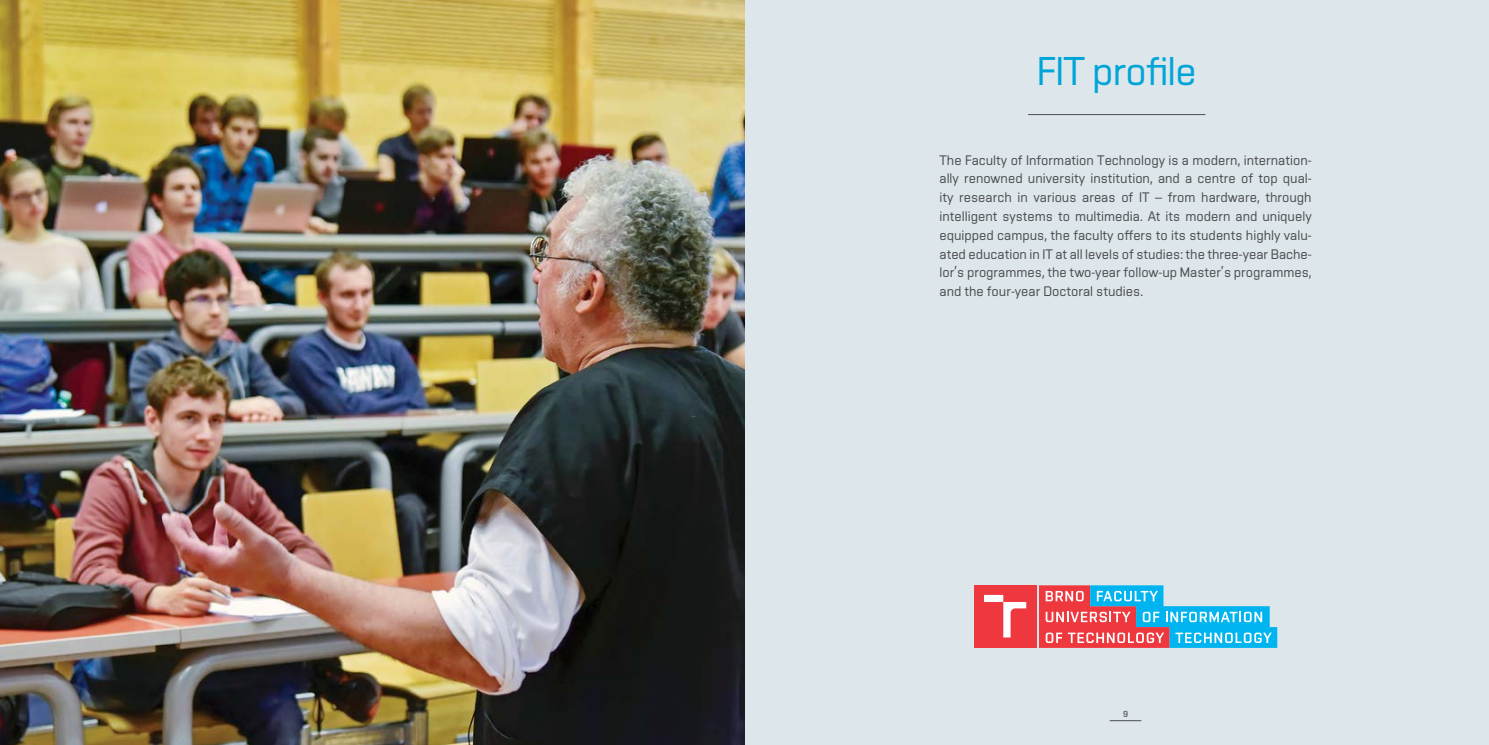
<style>
.page{position:relative;width:1489px;height:745px;background:#fff}
.page>*{position:absolute;margin:0;border:0;box-sizing:border-box;transform-origin:0 0}
.t1{font:40px "Vafle Light VUT";letter-spacing:-.02em;color:#00a5d8}
.t2{font:13.75px/18.8px "Vafle Light VUT";color:#4d4d4f;text-align:justify}
.t3{font:8.75px "Vafle VUT";color:#606163}
</style>
<div class="page">
<div style="left:744px;top:0;width:744px;height:744px;background:#dce6eb"></div>
<img style="left:0;top:0;width:744px;height:744px">
<hr style="left:1028px;top:114px;width:177px;height:1px;background:#4d4d4f">
<hr style="left:1109px;top:720px;width:32px;height:1px;background:#4d4d4f">
<div style="left:973px;top:585px;width:63px;height:62px;background:#ef373e"></div>
<svg style="left:1039px;top:585px;width:238px;height:62px"></svg>
<svg style="left:984px;top:594px;width:42px;height:43px"></svg>
<h1 class="t1" style="left:1036px;top:48px;width:161px">FIT profile</h1>
<p class="t2" style="left:939px;top:150px;width:374px">The Faculty of Information Technology is a modern, internation&shy;ally renowned university institution, and a centre of top qual&shy;ity research in various areas of IT – from hardware, through intelligent systems to multimedia. At its modern and uniquely equipped campus, the faculty offers to its students highly valu&shy;ated education in IT at all levels of studies: the three-year Bache&shy;lor’s programmes, the two-year follow-up Master’s programmes, and the four-year Doctoral studies.</p>
<p class="t3" style="left:1122px;top:708px;width:7px">9</p>
</div>
